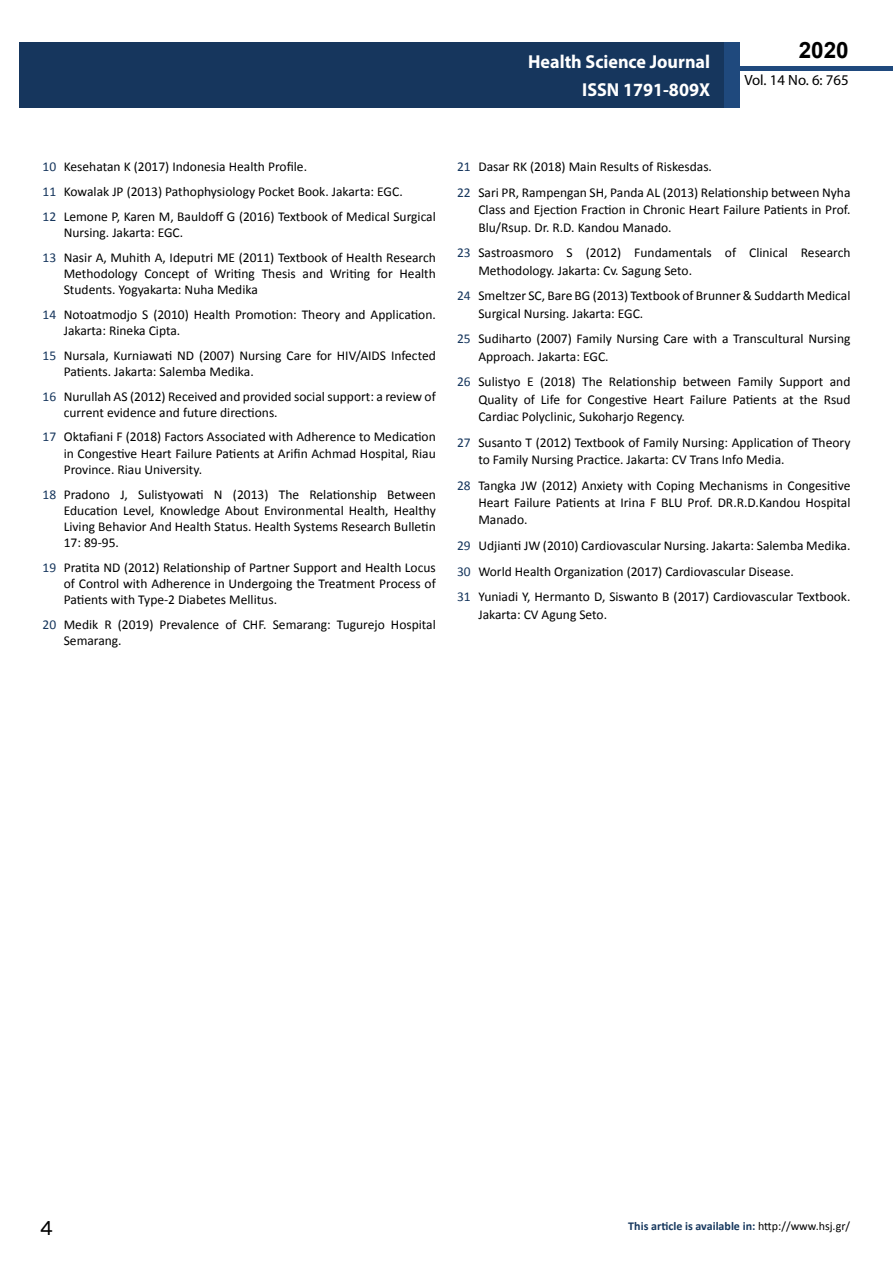
<style>
.page{position:relative;width:893px;height:1263px;background:#fff}
.page>*{position:absolute;margin:0;border:0;box-sizing:border-box;transform-origin:0 0}
.t1{font:25.5px "Tunga";color:#000}
.t2{font:700 22.5px "Arial";color:#000}
.t3{font:700 18.75px/27.2px "Myriad Pro";color:#fff;text-align:right;scale:.96 1}
.t4{font:14.85px "Myriad Pro";color:#000}
.t5{font:13.5px/16.2px "Calibri";color:#000}
.t6{font:700 12px "Calibri";color:#16375d}
.s1{color:#16365d}
.s2{font-weight:400;color:#000}
</style>
<div class="page">
<div style="left:722px;top:66px;width:171px;height:5px;background:#1f497d"></div>
<div style="left:19px;top:42px;width:706px;height:66px;background:#16365d"></div>
<div style="left:725px;top:42px;width:15px;height:66px;background:#1f497d"></div>
<h3 class="t3" style="left:528px;top:48px;width:191px">Health Science Journal<br>ISSN 1791-809X</h3>
<h2 class="t2" style="left:799px;top:35px;width:52px">2020</h2>
<p class="t4" style="left:744px;top:71px;width:106px">Vol. 14 No. 6: 765</p>
<p class="t5" style="left:43px;top:154px;width:395px;line-height:24.8px"><span class="s1">10</span> Kesehatan K (2017) Indonesia Health Profile.<br><span class="s1">11</span> Kowalak JP (2013) Pathophysiology Pocket Book. Jakarta: EGC.<br><span class="s1">12</span> Lemone P, Karen M, Bauldoff G (2016) Textbook of Medical Surgical</p>
<p class="t5" style="left:43px;top:220px;width:395px;line-height:24.8px;text-indent:21px">Nursing. Jakarta: EGC.<br><span class="s1">13</span> Nasir A, Muhith A, Ideputri ME (2011) Textbook of Health Research</p>
<p class="t5" style="left:64px;top:265px;width:374px">Methodology Concept of Writing Thesis and Writing for Health<br>Students. Yogyakarta: Nuha Medika</p>
<p class="t5" style="left:64px;top:306px;width:374px;text-indent:-21px"><span class="s1">14</span> Notoatmodjo S (2010) Health Promotion: Theory and Application.<br>Jakarta: Rineka Cipta.</p>
<p class="t5" style="left:64px;top:347px;width:374px;text-indent:-21px"><span class="s1">15</span> Nursala, Kurniawati ND (2007) Nursing Care for HIV/AIDS Infected<br>Patients. Jakarta: Salemba Medika.</p>
<p class="t5" style="left:64px;top:388px;width:374px;text-indent:-21px"><span class="s1">16</span> Nurullah AS (2012) Received and provided social support: a review of current evidence and future directions.</p>
<p class="t5" style="left:64px;top:429px;width:374px;text-align:justify;text-indent:-21px"><span class="s1">17</span> Oktafiani F (2018) Factors Associated with Adherence to Medication in Congestive Heart Failure Patients at Arifin Achmad Hospital, Riau Province. Riau University.</p>
<p class="t5" style="left:64px;top:486px;width:374px;text-align:justify;text-indent:-21px"><span class="s1">18</span> Pradono J, Sulistyowati N (2013) The Relationship Between Education Level, Knowledge About Environmental Health, Healthy Living Behavior And Health Status. Health Systems Research Bulletin 17: 89-95.</p>
<p class="t5" style="left:64px;top:559px;width:374px;text-align:justify;text-indent:-21px"><span class="s1">19</span> Pratita ND (2012) Relationship of Partner Support and Health Locus of Control with Adherence in Undergoing the Treatment Process of Patients with Type-2 Diabetes Mellitus.</p>
<p class="t5" style="left:64px;top:616px;width:374px;text-indent:-21px"><span class="s1">20</span> Medik R (2019) Prevalence of CHF. Semarang: Tugurejo Hospital<br>Semarang.</p>
<p class="t5" style="left:457px;top:154px;width:395px;line-height:25.8px"><span class="s1">21</span> Dasar RK (2018) Main Results of Riskesdas.<br><span class="s1">22</span> Sari PR, Rampengan SH, Panda AL (2013) Relationship between Nyha</p>
<p class="t5" style="left:478px;top:201px;width:374px;line-height:17.2px">Class and Ejection Fraction in Chronic Heart Failure Patients in Prof.<br>Blu/Rsup. Dr. R.D. Kandou Manado.</p>
<p class="t5" style="left:478px;top:244px;width:374px;line-height:17.2px;text-indent:-21px"><span class="s1">23</span> Sastroasmoro S (2012) Fundamentals of Clinical Research<br>Methodology. Jakarta: Cv. Sagung Seto.</p>
<p class="t5" style="left:478px;top:287px;width:374px;line-height:17.2px;text-indent:-21px"><span class="s1">24</span> Smeltzer SC, Bare BG (2013) Textbook of Brunner &amp; Suddarth Medical<br>Surgical Nursing. Jakarta: EGC.</p>
<p class="t5" style="left:478px;top:330px;width:374px;line-height:17.2px;text-indent:-21px"><span class="s1">25</span> Sudiharto (2007) Family Nursing Care with a Transcultural Nursing<br>Approach. Jakarta: EGC.</p>
<p class="t5" style="left:478px;top:373px;width:374px;line-height:17.2px;text-align:justify;text-indent:-21px"><span class="s1">26</span> Sulistyo E (2018) The Relationship between Family Support and Quality of Life for Congestive Heart Failure Patients at the Rsud Cardiac Polyclinic, Sukoharjo Regency.</p>
<p class="t5" style="left:478px;top:434px;width:374px;line-height:17.2px;text-indent:-21px"><span class="s1">27</span> Susanto T (2012) Textbook of Family Nursing: Application of Theory to Family Nursing Practice. Jakarta: CV Trans Info Media.</p>
<p class="t5" style="left:478px;top:477px;width:374px;line-height:17.2px;text-align:justify;text-indent:-21px"><span class="s1">28</span> Tangka JW (2012) Anxiety with Coping Mechanisms in Congesitive Heart Failure Patients at Irina F BLU Prof. DR.R.D.Kandou Hospital Manado.</p>
<p class="t5" style="left:457px;top:533px;width:395px;line-height:25.8px"><span class="s1">29</span> Udjianti JW (2010) Cardiovascular Nursing. Jakarta: Salemba Medika.<br><span class="s1">30</span> World Health Organization (2017) Cardiovascular Disease.<br><span class="s1">31</span> Yuniadi Y, Hermanto D, Siswanto B (2017) Cardiovascular Textbook.</p>
<p class="t5" style="left:478px;top:606px;width:130px">Jakarta: CV Agung Seto.</p>
<h1 class="t1" style="left:40px;top:1211px;width:15px">4</h1>
<p class="t6" style="left:628px;top:1218px;width:223px">This article is available in: <span class="s2">http://www.hsj.gr/</span></p>
</div>
